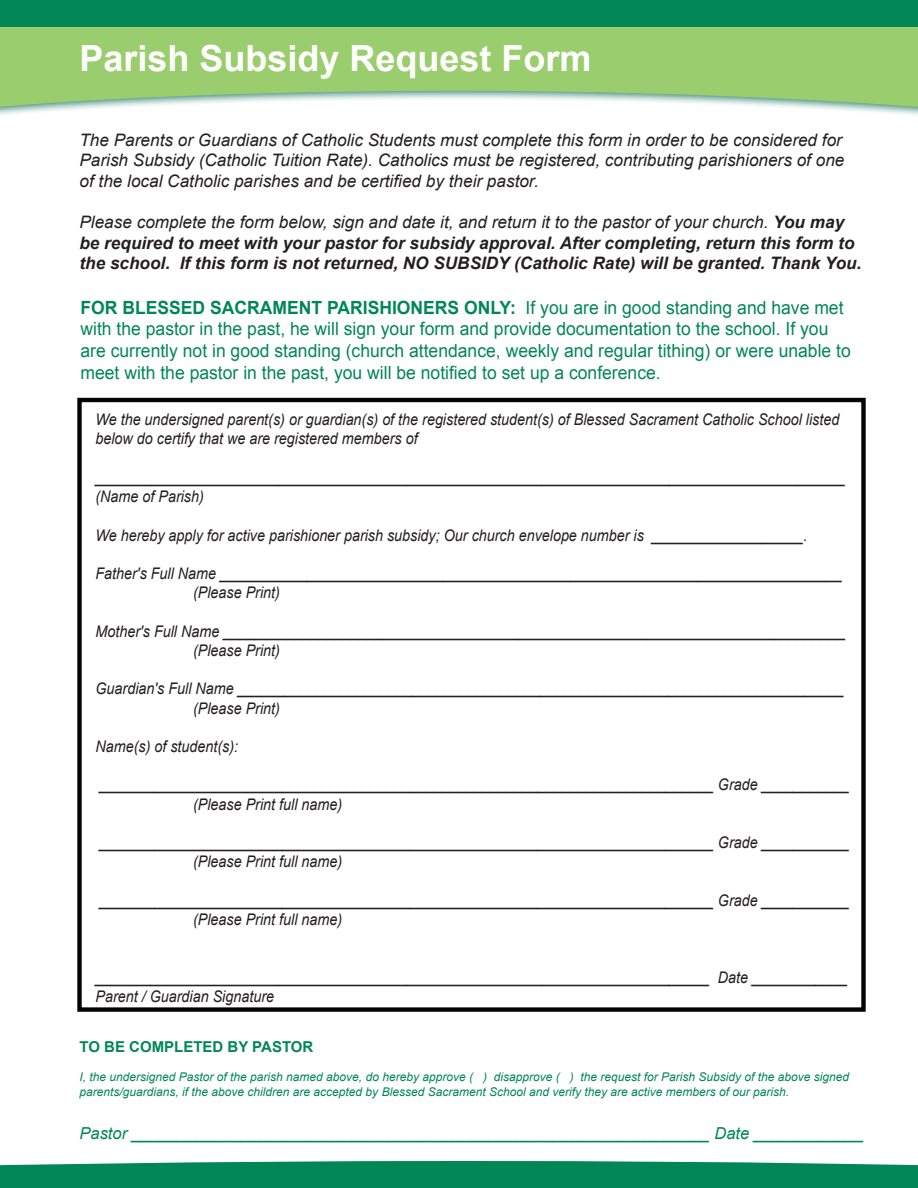
<style>
.page{position:relative;width:918px;height:1188px;background:#fff}
.page>*{position:absolute;margin:0;border:0;box-sizing:border-box;transform-origin:0 0}
.t1{font:700 36px "Arial";color:#fff}
.t2{font:18.15px/21.8px "Arial";color:#008755}
.t3{font:italic 700 17.1px/20.5px "Arial";color:#231f20}
.t4{font:italic 17.1px/20.5px "Arial";color:#231f20}
.t5{font:italic 16.5px "Arial";color:#008755}
.t6{font:italic 16.05px/19.2px "Arial";color:#231f20;scale:.9 1}
.t7{font:700 15px "Arial";color:#008755}
.t8{font:italic 12px/14.4px "Arial";color:#008755}
.s1{font-weight:400}
.s2{font-weight:700}
</style>
<div class="page">
<svg style="left:0;top:1161px;width:918px;height:27px;background:#0d8d5d"></svg>
<svg style="left:0;top:27px;width:918px;height:81px;background:#a2d07e"></svg>
<div style="left:0;top:0;width:918px;height:27px;background:#008755"></div>
<div style="left:77px;top:398px;width:789px;height:614px;border:4px solid #040503"></div>
<h1 class="t1" style="left:80px;top:35px;width:514px">Parish Subsidy Request Form</h1>
<p class="t4" style="left:80px;top:129px;width:766px">The Parents or Guardians of Catholic Students must complete this form in order to be considered for<br>Parish Subsidy (Catholic Tuition Rate). Catholics must be registered, contributing parishioners of one of the local Catholic parishes and be certified by their pastor.</p>
<p class="t3" style="left:80px;top:212px;width:784px"><span class="s1">Please complete the form below, sign and date it, and return it to the pastor of your church.</span> You may be required to meet with your pastor for subsidy approval. After completing, return this form to the school. If this form is not returned, NO SUBSIDY (Catholic Rate) will be granted. Thank You.</p>
<p class="t2" style="left:80px;top:297px;width:772px"><span class="s2">FOR BLESSED SACRAMENT PARISHIONERS ONLY:</span> If you are in good standing and have met with the pastor in the past, he will sign your form and provide documentation to the school. If you are currently not in good standing (church attendance, weekly and regular tithing) or were unable to meet with the pastor in the past, you will be notified to set up a conference.</p>
<p class="t6" style="left:95px;top:410px;width:828px">We the undersigned parent(s) or guardian(s) of the registered student(s) of Blessed Sacrament Catholic School listed below do certify that we are registered members of</p>
<p class="t6" style="left:95px;top:468px;width:835px">______________________________________________________________________________________________ (Name of Parish)</p>
<p class="t6" style="left:95px;top:526px;width:793px">We hereby apply for active parishioner parish subsidy; Our church envelope number is ___________________.</p>
<p class="t6" style="left:193px;top:564px;width:723px;text-indent:-98px">Father's Full Name ______________________________________________________________________________ (Please Print)</p>
<p class="t6" style="left:193px;top:622px;width:727px;text-indent:-98px">Mother's Full Name ______________________________________________________________________________ (Please Print)</p>
<p class="t6" style="left:193px;top:679px;width:725px;text-indent:-98px">Guardian's Full Name ____________________________________________________________________________ (Please Print)</p>
<p class="t6" style="left:95px;top:737px;width:160px">Name(s) of student(s):</p>
<p class="t6" style="left:193px;top:775px;width:731px;text-indent:-94px">_____________________________________________________________________________ Grade ___________ (Please Print full name)</p>
<p class="t6" style="left:193px;top:833px;width:731px;text-indent:-94px">_____________________________________________________________________________ Grade ___________ (Please Print full name)</p>
<p class="t6" style="left:193px;top:891px;width:731px;text-indent:-94px">_____________________________________________________________________________ Grade ___________ (Please Print full name)</p>
<p class="t6" style="left:95px;top:968px;width:838px">_____________________________________________________________________________ Date ____________<br>Parent / Guardian Signature</p>
<p class="t7" style="left:80px;top:1037px;width:235px">TO BE COMPLETED BY PASTOR</p>
<p class="t8" style="left:80px;top:1070px;width:771px">I, the undersigned Pastor of the parish named above, do hereby approve ( ) disapprove ( ) the request for Parish Subsidy of the above signed parents/guardians, if the above children are accepted by Blessed Sacrament School and verify they are active members of our parish.</p>
<p class="t5" style="left:80px;top:1123px;width:786px">Pastor _______________________________________________________________ Date ____________</p>
</div>
